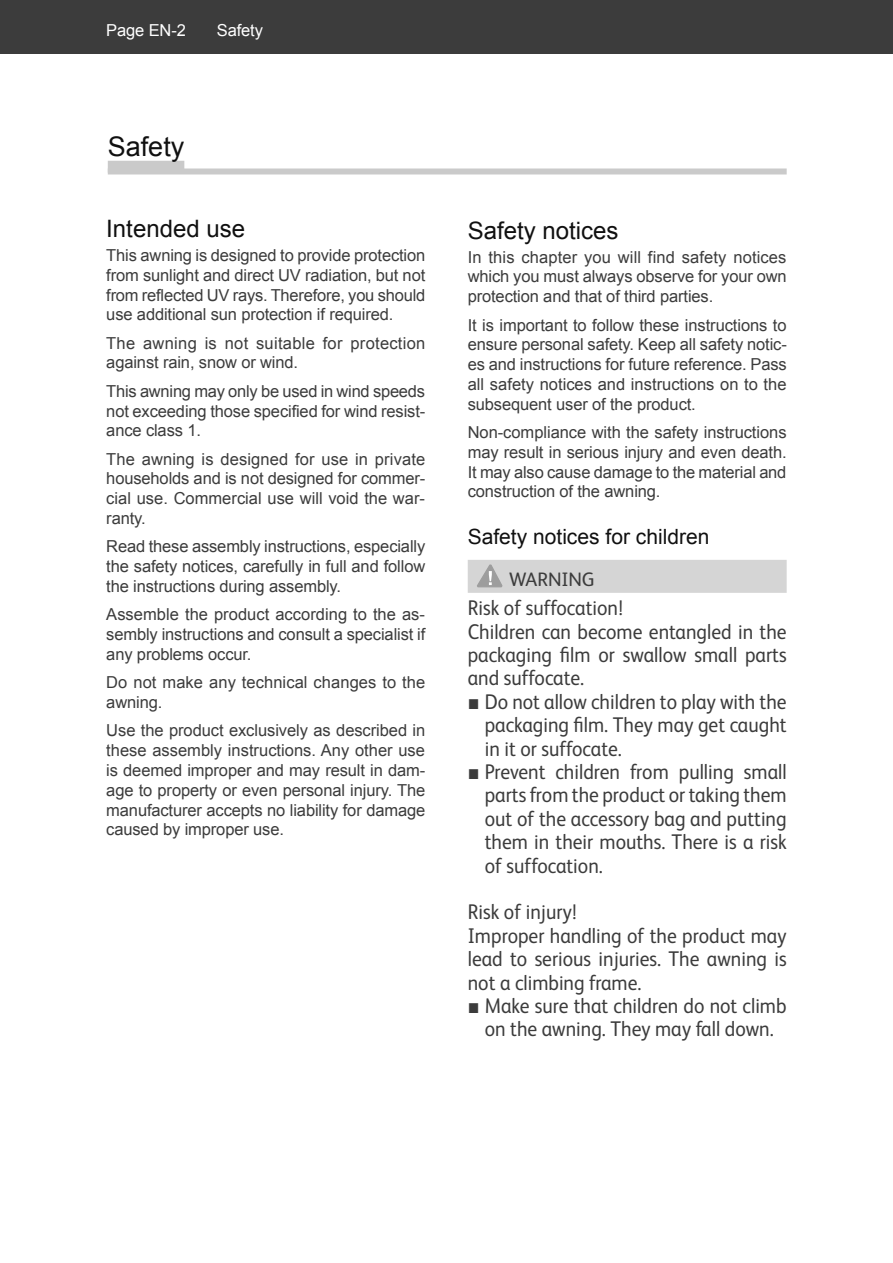
<style>
.page{position:relative;width:893px;height:1263px;background:#fff}
.page>*{position:absolute;margin:0;border:0;box-sizing:border-box;transform-origin:0 0}
.t1{font:27px "Arial";color:#101010}
.t2{font:24px "Arial";color:#101010}
.t3{font:21.3px/23.4px "FS Albert";color:#3c3c3c;scale:.92 1}
.t4{font:21px "Arial";color:#101010}
.t5{font:19.5px "FS Albert";letter-spacing:-.005em;color:#3c3c3c}
.t6{font:16.5px/19.8px "Arial";letter-spacing:-.01em;color:#3c3c3c;text-align:justify}
.t7{font:16.5px/19.8px "Arial";letter-spacing:.015em;color:#3c3c3c}
.t8{font:16.5px "Arial";letter-spacing:-.01em;color:#fff}
.s1{font-family:"Arial"}
</style>
<div class="page">
<div style="left:0;top:0;width:893px;height:54px;background:#3c3c3c"></div>
<div style="left:108px;top:161px;width:76px;height:12px;background:#cacaca"></div>
<div style="left:108px;top:168px;width:679px;height:6px;background:#cacaca"></div>
<div style="left:468px;top:560px;width:319px;height:33px;background:#d5d5d5"></div>
<svg style="left:477px;top:564px;width:26px;height:24px"></svg>
<p class="t8" style="left:106px;top:20px;width:81px">Page EN-2</p>
<p class="t8" style="left:217px;top:20px;width:48px">Safety</p>
<h1 class="t1" style="left:108px;top:129px;width:78px">Safety</h1>
<h2 class="t2" style="left:106px;top:213px;width:140px">Intended use</h2>
<p class="t6" style="left:106px;top:245px;width:321px">This awning is designed to provide protection from sunlight and direct UV radiation, but not from reflected UV rays. Therefore, you should use additional sun protection if required.</p>
<p class="t7" style="left:106px;top:333px;width:321px">The awning is not suitable for protection against rain, snow or wind.</p>
<p class="t6" style="left:106px;top:381px;width:321px">This awning may only be used in wind speeds not exceeding those specified for wind resist&shy;ance class 1.</p>
<p class="t6" style="left:106px;top:449px;width:321px">The awning is designed for use in private households and is not designed for commer&shy;cial use. Commercial use will void the war&shy;ranty.</p>
<p class="t6" style="left:106px;top:537px;width:321px">Read these assembly instructions, especially the safety notices, carefully in full and follow the instructions during assembly.</p>
<p class="t6" style="left:106px;top:605px;width:321px">Assemble the product according to the as&shy;sembly instructions and consult a specialist if any problems occur.</p>
<p class="t6" style="left:106px;top:673px;width:321px">Do not make any technical changes to the awning.</p>
<p class="t6" style="left:106px;top:721px;width:321px">Use the product exclusively as described in these assembly instructions. Any other use is deemed improper and may result in dam&shy;age to property or even personal injury. The manufacturer accepts no liability for damage caused by improper use.</p>
<h2 class="t2" style="left:468px;top:214px;width:152px">Safety notices</h2>
<p class="t6" style="left:468px;top:247px;width:321px">In this chapter you will find safety notices which you must always observe for your own protection and that of third parties.</p>
<p class="t6" style="left:468px;top:315px;width:321px">It is important to follow these instructions to ensure personal safety. Keep all safety notic&shy;es and instructions for future reference. Pass all safety notices and instructions on to the subsequent user of the product.</p>
<p class="t6" style="left:468px;top:423px;width:320px">Non-compliance with the safety instructions may result in serious injury and even death.<br>It may also cause damage to the material and construction of the awning.</p>
<p class="t4" style="left:468px;top:523px;width:243px">Safety notices for children</p>
<p class="t5" style="left:509px;top:567px;width:87px">WARNING</p>
<p class="t3" style="left:468px;top:595px;width:348px">Risk of suffocation!<br>Children can become entangled in the packaging film or swallow small parts and suffocate.</p>
<p class="t3" style="left:485px;top:689px;width:330px;text-align:justify;text-indent:-17px"><span class="s1">■</span> Do not allow children to play with the packaging film. They may get caught in it or suffocate.</p>
<p class="t3" style="left:485px;top:759px;width:330px;text-align:justify;text-indent:-17px"><span class="s1">■</span> Prevent children from pulling small parts from the product or taking them out of the accessory bag and putting them in their mouths. There is a risk of suffocation.</p>
<p class="t3" style="left:468px;top:899px;width:348px">Risk of injury!<br>Improper handling of the product may lead to serious injuries. The awning is not a climbing frame.</p>
<p class="t3" style="left:468px;top:993px;width:348px;text-align:center"><span class="s1">■</span> Make sure that children do not climb on the awning. They may fall down.</p>
</div>
